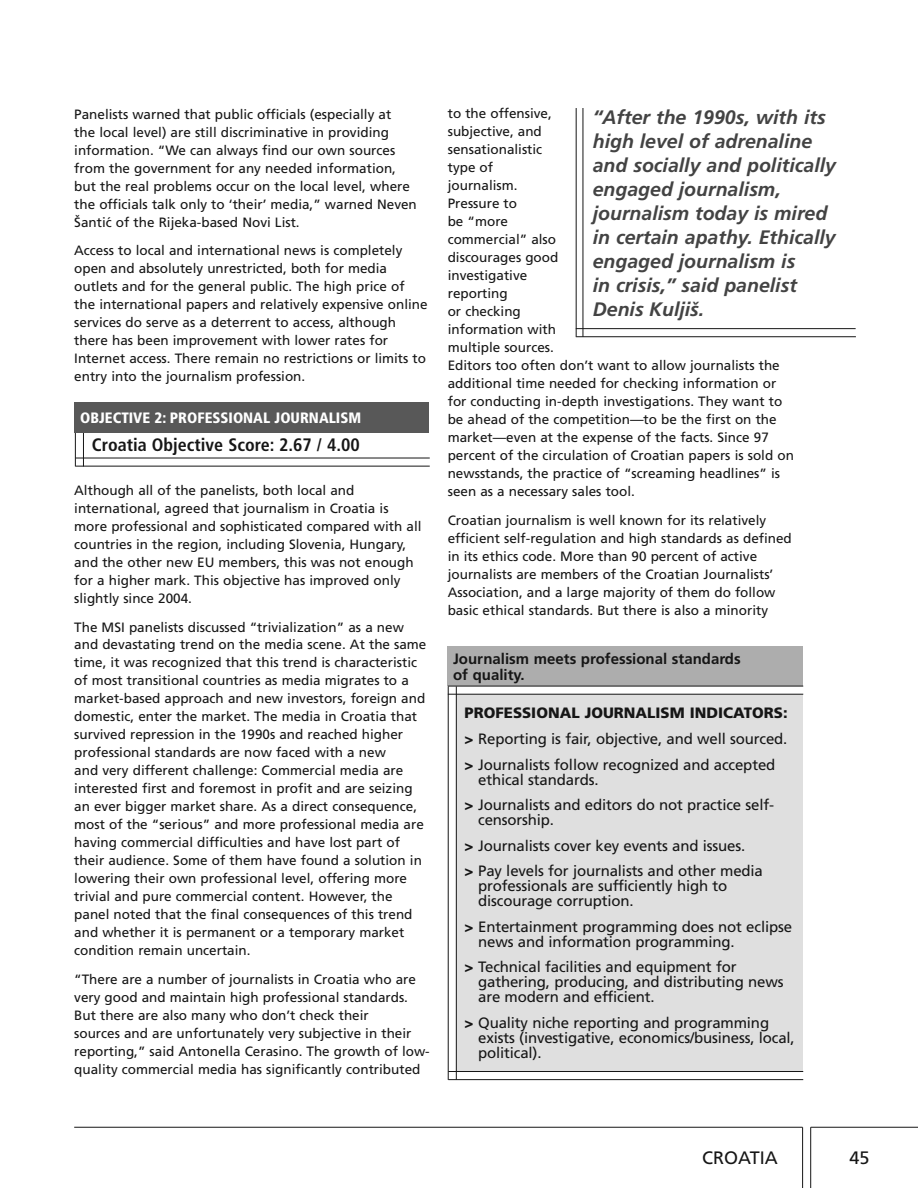
<style>
.page{position:relative;width:918px;height:1188px;background:#fff}
.page>*{position:absolute;margin:0;border:0;box-sizing:border-box;transform-origin:0 0}
.t1{font:italic 700 19.5px/24px "Frutiger";color:#434343}
.t2{font:700 condensed 18px "Frutiger";color:#161616}
.t3{font:18px "Frutiger";color:#161616}
.t4{font:15px/15px "Frutiger";letter-spacing:-.01em;color:#161616}
.t5{font:700 15px/16.5px "Frutiger";color:#161616}
.t6{font:900 condensed 15px "Frutiger";color:#fff}
.t7{font:13.5px/18px "Frutiger";color:#161616}
.s1{font-weight:900}
</style>
<div class="page">
<hr style="left:76px;top:458px;width:354px;height:1px;background:#161616">
<hr style="left:76px;top:466px;width:354px;height:1px;background:#161616">
<hr style="left:83px;top:430px;width:1px;height:36px;background:#161616">
<hr style="left:75px;top:430px;width:1px;height:36px;background:#161616">
<div style="left:74px;top:402px;width:355px;height:31px;background:#585858"></div>
<div style="left:456px;top:694px;width:347px;height:377px;background:#dfdfdf"></div>
<div style="left:448px;top:646px;width:355px;height:40px;background:#adadad"></div>
<hr style="left:448px;top:686px;width:355px;height:1px;background:#161616">
<hr style="left:448px;top:694px;width:355px;height:1px;background:#161616">
<hr style="left:448px;top:1071px;width:355px;height:1px;background:#161616">
<hr style="left:448px;top:1079px;width:355px;height:1px;background:#161616">
<hr style="left:456px;top:686px;width:1px;height:394px;background:#161616">
<hr style="left:448px;top:686px;width:1px;height:394px;background:#161616">
<hr style="left:810px;top:1127px;width:1px;height:61px;background:#161616">
<hr style="left:811px;top:1127px;width:107px;height:1px;background:#161616">
<hr style="left:74px;top:1127px;width:729px;height:1px;background:#161616">
<hr style="left:802px;top:1127px;width:1px;height:61px;background:#161616">
<hr style="left:576px;top:108px;width:1px;height:229px;background:#161616">
<hr style="left:583px;top:108px;width:1px;height:229px;background:#161616">
<hr style="left:576px;top:328px;width:280px;height:1px;background:#161616">
<hr style="left:576px;top:336px;width:280px;height:1px;background:#161616">
<p class="t7" style="left:74px;top:106px;width:344px">Panelists warned that public officials (especially at<br>the local level) are still discriminative in providing information. “We can always find our own sources from the government for any needed information, but the real problems occur on the local level, where the officials talk only to ‘their’ media,” warned Neven Šanti´c of the Rijeka-based Novi List.</p>
<p class="t7" style="left:74px;top:242px;width:355px">Access to local and international news is completely open and absolutely unrestricted, both for media outlets and for the general public. The high price of the international papers and relatively expensive online services do serve as a deterrent to access, although there has been improvement with lower rates for Internet access. There remain no restrictions or limits to entry into the journalism profession.</p>
<p class="t6" style="left:80px;top:412px;width:282px">OBJECTIVE 2: PROFESSIONAL JOURNALISM</p>
<h2 class="t2" style="left:92px;top:438px;width:269px">Croatia Objective Score: 2.67 / 4.00</h2>
<p class="t7" style="left:74px;top:482px;width:349px">Although all of the panelists, both local and international, agreed that journalism in Croatia is more professional and sophisticated compared with all countries in the region, including Slovenia, Hungary, and the other new EU members, this was not enough for a higher mark. This objective has improved only slightly since 2004.</p>
<p class="t7" style="left:74px;top:619px;width:354px">The MSI panelists discussed “trivialization” as a new and devastating trend on the media scene. At the same time, it was recognized that this trend is characteristic of most transitional countries as media migrates to a market-based approach and new investors, foreign and domestic, enter the market. The media in Croatia that survived repression in the 1990s and reached higher professional standards are now faced with a new<br>and very different challenge: Commercial media are interested first and foremost in profit and are seizing an ever bigger market share. As a direct consequence, most of the “serious” and more professional media are having commercial difficulties and have lost part of their audience. Some of them have found a solution in lowering their own professional level, offering more trivial and pure commercial content. However, the panel noted that the final consequences of this trend and whether it is permanent or a temporary market condition remain uncertain.</p>
<p class="t7" style="left:74px;top:971px;width:357px">“There are a number of journalists in Croatia who are very good and maintain high professional standards.<br>But there are also many who don’t check their<br>sources and are unfortunately very subjective in their reporting,” said Antonella Cerasino. The growth of low&shy;quality commercial media has significantly contributed</p>
<p class="t7" style="left:448px;top:106px;width:348px">to the offensive,<br>subjective, and<br>sensationalistic<br>type of<br>journalism.<br>Pressure to<br>be “more<br>commercial” also<br>discourages good<br>investigative<br>reporting<br>or checking<br>information with<br>multiple sources.<br>Editors too often don’t want to allow journalists the additional time needed for checking information or for conducting in-depth investigations. They want to be ahead of the competition—to be the first on the market—even at the expense of the facts. Since 97 percent of the circulation of Croatian papers is sold on newsstands, the practice of “screaming headlines” is seen as a necessary sales tool.</p>
<p class="t7" style="left:448px;top:512px;width:346px">Croatian journalism is well known for its relatively efficient self-regulation and high standards as defined in its ethics code. More than 90 percent of active journalists are members of the Croatian Journalists’ Association, and a large majority of them do follow basic ethical standards. But there is also a minority</p>
<h1 class="t1" style="left:593px;top:107px;width:245px">“After the 1990s, with its high level of adrenaline and socially and politically engaged journalism, journalism today is mired in certain apathy. Ethically engaged journalism is<br>in crisis,” said panelist<br>Denis Kuljiš.</h1>
<p class="t5" style="left:453px;top:651px;width:289px">Journalism meets professional standards of quality.</p>
<p class="t4" style="left:465px;top:701px;width:324px;line-height:25.7px;text-align:justify"><span class="s1">PROFESSIONAL JOURNALISM INDICATORS: &gt;</span> Reporting is fair, objective, and well sourced. <span class="s1">&gt;</span> Journalists follow recognized and accepted</p>
<p class="t4" style="left:465px;top:768px;width:311px;line-height:25.5px;text-indent:14px">ethical standards.<br><span class="s1">&gt;</span> Journalists and editors do not practice self-</p>
<p class="t4" style="left:465px;top:808px;width:300px;line-height:25.5px;text-indent:14px">censorship.<br><span class="s1">&gt;</span> Journalists cover key events and issues.<br><span class="s1">&gt;</span> Pay levels for journalists and other media</p>
<p class="t4" style="left:478px;top:880px;width:251px">professionals are sufficiently high to discourage corruption.</p>
<p class="t4" style="left:478px;top:920px;width:315px;text-indent:-14px"><span class="s1">&gt;</span> Entertainment programming does not eclipse news and information programming.</p>
<p class="t4" style="left:478px;top:961px;width:307px;text-indent:-14px"><span class="s1">&gt;</span> Technical facilities and equipment for gathering, producing, and distributing news are modern and efficient.</p>
<p class="t4" style="left:478px;top:1016px;width:318px;text-indent:-14px"><span class="s1">&gt;</span> Quality niche reporting and programming exists (investigative, economics/business, local, political).</p>
<h2 class="t3" style="left:702px;top:1150px;width:77px">CROATIA</h2>
<h2 class="t3" style="left:850px;top:1150px;width:22px">45</h2>
</div>
